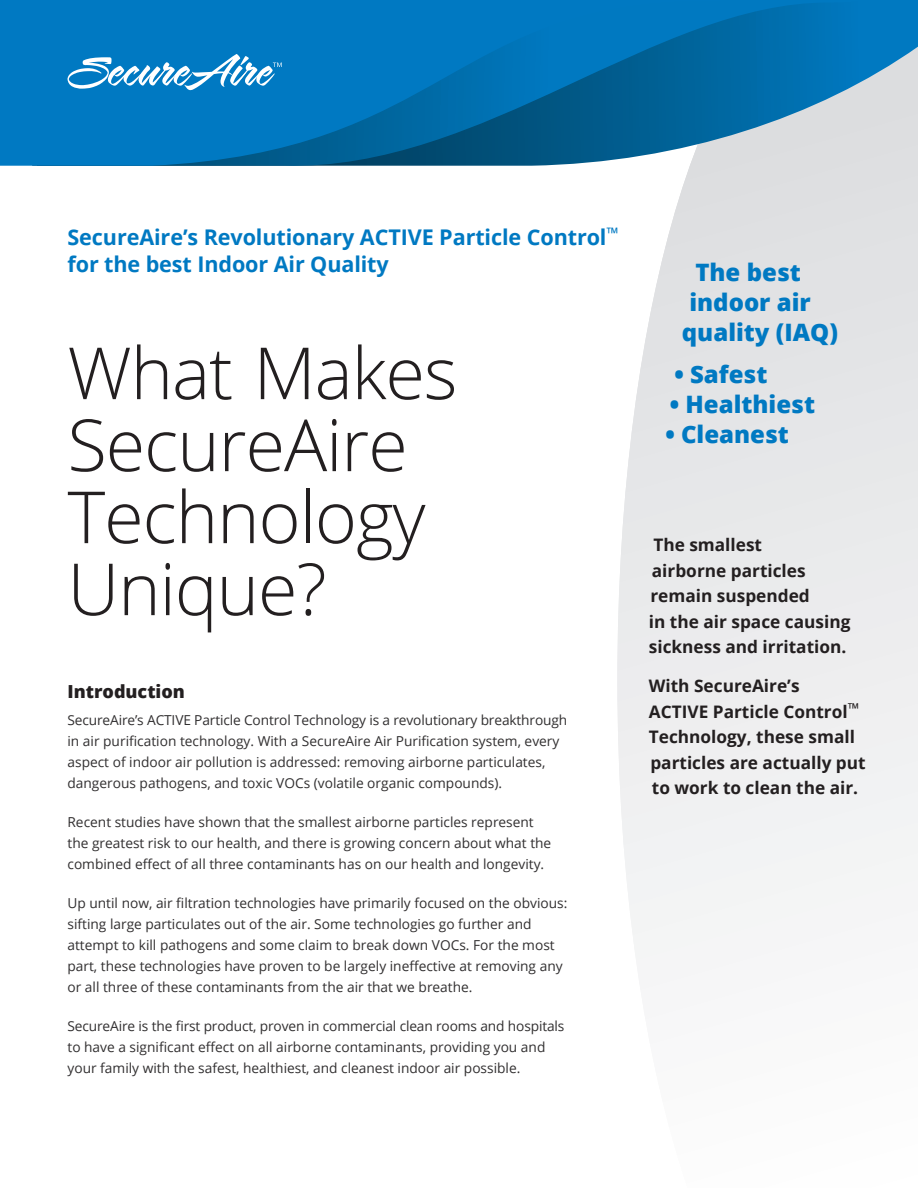
<style>
.page{position:relative;width:918px;height:1188px;background:#fff}
.page>*{position:absolute;margin:0;border:0;box-sizing:border-box;transform-origin:0 0}
.t1{font:300 72px/72px "Open Sans";letter-spacing:-.015em;color:#231f20}
.t2{font:800 24px "Open Sans";color:#0079c2}
.t3{font:700 21.6px/27.3px "Open Sans";letter-spacing:-.005em;color:#0079c2}
.Subhead-1{font:800 18px "Open Sans";color:#231f20}
.t4{font:700 17.25px/25.5px "Open Sans";color:#231f20}
.Body_Copy{font:13.65px/21px "Open Sans";color:#312f30}
</style>
<div class="page">
<svg style="left:617px;top:166px;width:301px;height:794px"></svg>
<svg style="left:617px;top:166px;width:264px;height:5px"></svg>
<svg style="left:0;top:0;width:918px;height:166px;background:#167cb7"></svg>
<svg style="left:68px;top:54px;width:214px;height:36px"></svg>
<p class="t3" style="left:68px;top:223px;width:553px">SecureAire’s Revolutionary ACTIVE Particle Control<sup>™ </sup>for the best Indoor Air Quality</p>
<p class="t1" style="left:68px;top:335px;width:391px">What Makes<br>SecureAire<br>Technology<br>Unique?</p>
<p class="Subhead-1" style="left:68px;top:678px;width:119px">Introduction</p>
<p class="Body_Copy" style="left:68px;top:710px;width:501px">SecureAire’s ACTIVE Particle Control Technology is a revolutionary breakthrough in air purification technology. With a SecureAire Air Purification system, every aspect of indoor air pollution is addressed: removing airborne particulates, dangerous pathogens, and toxic VOCs (volatile organic compounds).</p>
<p class="Body_Copy" style="left:68px;top:812px;width:485px">Recent studies have shown that the smallest airborne particles represent the greatest risk to our health, and there is growing concern about what the combined effect of all three contaminants has on our health and longevity.</p>
<p class="Body_Copy" style="left:68px;top:893px;width:501px">Up until now, air filtration technologies have primarily focused on the obvious: sifting large particulates out of the air. Some technologies go further and attempt to kill pathogens and some claim to break down VOCs. For the most part, these technologies have proven to be largely ineffective at removing any or all three of these contaminants from the air that we breathe.</p>
<p class="Body_Copy" style="left:68px;top:1016px;width:498px">SecureAire is the first product, proven in commercial clean rooms and hospitals to have a significant effect on all airborne contaminants, providing you and your family with the safest, healthiest, and cleanest indoor air possible.</p>
<p class="t2" style="left:695px;top:254px;width:107px">The best</p>
<p class="t2" style="left:689px;top:284px;width:123px">indoor air</p>
<p class="t2" style="left:682px;top:314px;width:158px">quality (IAQ)</p>
<p class="t2" style="left:674px;top:356px;width:95px">• Safest</p>
<p class="t2" style="left:670px;top:386px;width:147px">• Healthiest</p>
<p class="t2" style="left:665px;top:416px;width:125px">• Cleanest</p>
<p class="t4" style="left:649px;top:532px;width:203px">The smallest<br>airborne particles remain suspended<br>in the air space causing</p>
<p class="t4" style="left:649px;top:634px;width:199px">sickness and irritation.</p>
<p class="t4" style="left:649px;top:673px;width:218px">With SecureAire’s<br>ACTIVE Particle Control<sup>™<br></sup>Technology, these small particles are actually put to work to clean the air.</p>
</div>
